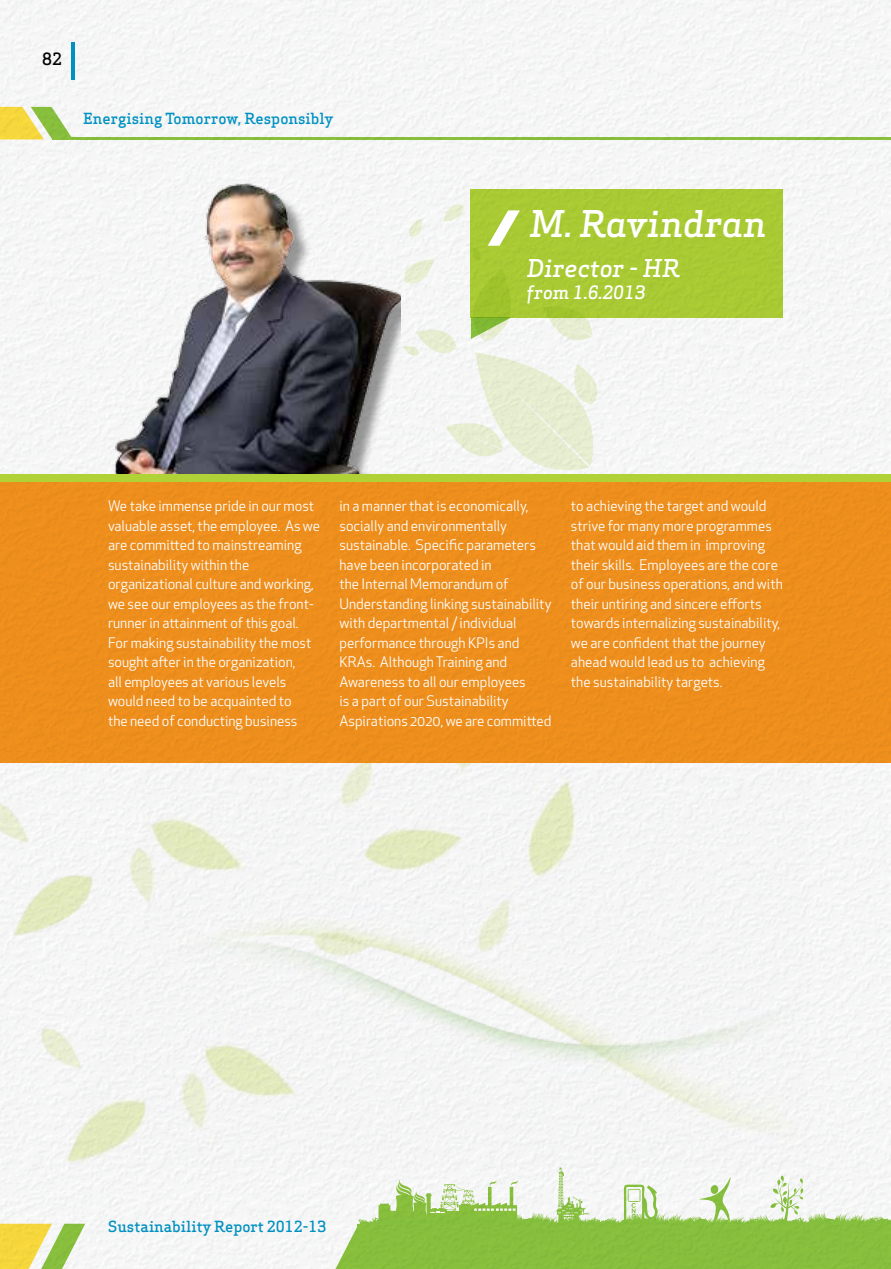
<style>
.page{position:relative;width:891px;height:1269px;background:#f6f6f7}
.page>*{position:absolute;margin:0;border:0;box-sizing:border-box;transform-origin:0 0}
.t1{font:italic 500 36px "Apex Serif";color:#fff}
.t2{font:italic 500 24px "Apex Serif";color:#fff}
.t3{font:italic 500 18px "Apex Serif";color:#fff}
.t4{font:500 16.5px "Apex Serif";color:#000}
.t5{font:500 15px "Apex Serif";color:#0091c1}
.t6{font:14.25px/19.5px "Apex New";color:#fff}
</style>
<div class="page">
<svg style="left:0;top:107px;width:73px;height:33px"></svg>
<hr style="left:52px;top:137px;width:839px;height:3px;background:#8dc63f">
<svg style="left:0;top:1224px;width:85px;height:45px"></svg>
<svg style="left:329px;top:1168px;width:562px;height:101px"></svg>
<hr style="left:71px;top:42px;width:3px;height:38px;background:#0091c1">
<img style="left:0;top:763px;width:891px;height:404px">
<img style="left:113px;top:176px;width:288px;height:298px">
<div style="left:0;top:479px;width:891px;height:284px;background:#ee8e1d"></div>
<div style="left:0;top:474px;width:891px;height:8px;background:#b0d236"></div>
<div style="left:471px;top:189px;width:312px;height:128px;background:#a9ca34"></div>
<svg style="left:403px;top:204px;width:194px;height:266px"></svg>
<p class="t4" style="left:42px;top:48px;width:21px">82</p>
<p class="t5" style="left:83px;top:109px;width:252px">Energising Tomorrow, Responsibly</p>
<h1 class="t1" style="left:530px;top:201px;width:239px">M. Ravindran</h1>
<h2 class="t2" style="left:527px;top:253px;width:154px">Director - HR</h2>
<p class="t3" style="left:527px;top:281px;width:120px">from 1.6.2013</p>
<p class="t6" style="left:108px;top:496px;width:214px">We take immense pride in our most valuable asset, the employee. As we are committed to mainstreaming sustainability within the organizational culture and working, we see our employees as the front&shy;runner in attainment of this goal.<br>For making sustainability the most sought after in the organization,<br>all employees at various levels would need to be acquainted to<br>the need of conducting business</p>
<p class="t6" style="left:339px;top:496px;width:214px">in a manner that is economically, socially and environmentally sustainable. Specific parameters have been incorporated in<br>the Internal Memorandum of<br>Understanding linking sustainability with departmental / individual performance through KPIs and<br>KRAs. Although Training and<br>Awareness to all our employees<br>is a part of our Sustainability<br>Aspirations 2020, we are committed</p>
<p class="t6" style="left:571px;top:496px;width:213px">to achieving the target and would strive for many more programmes that would aid them in improving their skills. Employees are the core of our business operations, and with their untiring and sincere efforts towards internalizing sustainability, we are confident that the journey ahead would lead us to achieving the sustainability targets.</p>
<p class="t5" style="left:108px;top:1217px;width:220px">Sustainability Report 2012-13</p>
</div>
